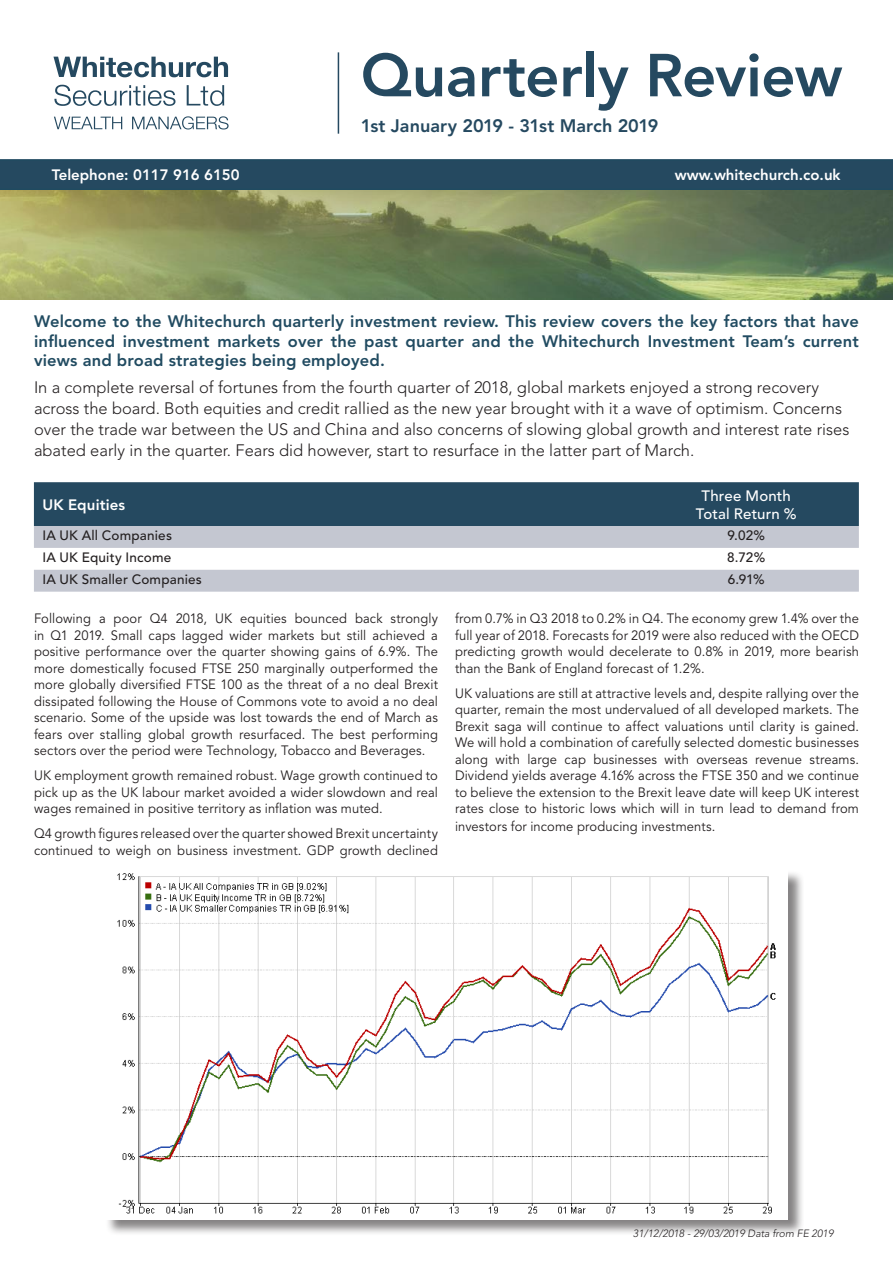
<style>
.page{position:relative;width:893px;height:1263px;background:#fff}
.page>*{position:absolute;margin:0;border:0;box-sizing:border-box;transform-origin:0 0}
.t1{font:800 60px "Avenir LT Std";letter-spacing:-.005em;color:#254960}
.t2{font:800 18px "Avenir LT Std";color:#254960}
.t3{font:300 16.5px/21px "Avenir LT Std";color:#231f20}
.t4{font:800 16.5px/19.5px "Avenir LT Std";letter-spacing:.01em;color:#214b61;text-align:justify}
.t5{font:800 15px "Avenir LT Std";color:#fff}
.t6{font:500 15px/18px "Avenir LT Std";letter-spacing:.01em;color:#fff;text-align:center}
.t7{font:13.5px/16.5px "Avenir LT Std";letter-spacing:.01em;color:#231f20;text-align:justify;scale:.96 1}
.t8{font:500 13.5px "Avenir LT Std";letter-spacing:.015em;color:#231f20}
.t9{font:italic 300 10.5px "Avenir LT Std";color:#231f20}
</style>
<div class="page">
<div style="left:0;top:159px;width:893px;height:31px;background:#254960"></div>
<svg style="left:54px;top:116px;width:175px;height:13px"></svg>
<svg style="left:54px;top:85px;width:170px;height:21px"></svg>
<svg style="left:53px;top:57px;width:175px;height:20px"></svg>
<hr style="left:338px;top:52px;width:1px;height:82px;background:#254960">
<svg style="left:0;top:190px;width:893px;height:110px;background:#7d8b5d"></svg>
<div style="left:105px;top:870px;width:699px;height:366px;background:#231f20;opacity:.55"></div>
<img style="left:105px;top:870px;width:683px;height:349px">
<div style="left:34px;top:482px;width:825px;height:44px;background:#254960"></div>
<svg style="left:34px;top:526px;width:825px;height:66px;fill:#c4c7d1"></svg>
<h1 class="t1" style="left:361px;top:40px;width:483px">Quarterly Review</h1>
<h2 class="t2" style="left:361px;top:115px;width:299px">1st January 2019 - 31st March 2019</h2>
<p class="t5" style="left:52px;top:166px;width:189px">Telephone: 0117 916 6150</p>
<p class="t5" style="left:675px;top:166px;width:167px">www.whitechurch.co.uk</p>
<p class="t4" style="left:34px;top:312px;width:826px">Welcome to the Whitechurch quarterly investment review. This review covers the key factors that have influenced investment markets over the past quarter and the Whitechurch Investment Team’s current views and broad strategies being employed.</p>
<p class="t3" style="left:34px;top:376px;width:817px">In a complete reversal of fortunes from the fourth quarter of 2018, global markets enjoyed a strong recovery across the board. Both equities and credit rallied as the new year brought with it a wave of optimism. Concerns over the trade war between the US and China and also concerns of slowing global growth and interest rate rises abated early in the quarter. Fears did however, start to resurface in the latter part of March.</p>
<p class="t5" style="left:42px;top:496px;width:84px">UK Equities</p>
<p class="t6" style="left:696px;top:487px;width:102px">Three Month<br>Total Return %</p>
<p class="t8" style="left:42px;top:528px;width:131px">IA UK All Companies</p>
<p class="t8" style="left:727px;top:528px;width:39px">9.02%</p>
<p class="t8" style="left:42px;top:550px;width:130px">IA UK Equity Income</p>
<p class="t8" style="left:727px;top:550px;width:39px">8.72%</p>
<p class="t8" style="left:42px;top:572px;width:161px">IA UK Smaller Companies</p>
<p class="t8" style="left:728px;top:572px;width:38px">6.91%</p>
<p class="t7" style="left:34px;top:611px;width:422px">Following a poor Q4 2018, UK equities bounced back strongly in Q1 2019. Small caps lagged wider markets but still achieved a positive performance over the quarter showing gains of 6.9%. The more domestically focused FTSE 250 marginally outperformed the more globally diversified FTSE 100 as the threat of a no deal Brexit dissipated following the House of Commons vote to avoid a no deal scenario. Some of the upside was lost towards the end of March as fears over stalling global growth resurfaced. The best performing sectors over the period were Technology, Tobacco and Beverages.</p>
<p class="t7" style="left:34px;top:768px;width:422px">UK employment growth remained robust. Wage growth continued to pick up as the UK labour market avoided a wider slowdown and real wages remained in positive territory as inflation was muted.</p>
<p class="t7" style="left:34px;top:826px;width:422px">Q4 growth figures released over the quarter showed Brexit uncertainty continued to weigh on business investment. GDP growth declined</p>
<p class="t7" style="left:455px;top:611px;width:422px">from 0.7% in Q3 2018 to 0.2% in Q4. The economy grew 1.4% over the full year of 2018. Forecasts for 2019 were also reduced with the OECD predicting growth would decelerate to 0.8% in 2019, more bearish than the Bank of England forecast of 1.2%.</p>
<p class="t7" style="left:455px;top:685px;width:422px">UK valuations are still at attractive levels and, despite rallying over the quarter, remain the most undervalued of all developed markets. The Brexit saga will continue to affect valuations until clarity is gained.<br>We will hold a combination of carefully selected domestic businesses along with large cap businesses with overseas revenue streams.<br>Dividend yields average 4.16% across the FTSE 350 and we continue to believe the extension to the Brexit leave date will keep UK interest rates close to historic lows which will in turn lead to demand from</p>
<p class="t7" style="left:455px;top:819px;width:273px">investors for income producing investments.</p>
<p class="t9" style="left:633px;top:1227px;width:202px">31/12/2018 - 29/03/2019 Data from FE 2019</p>
</div>
